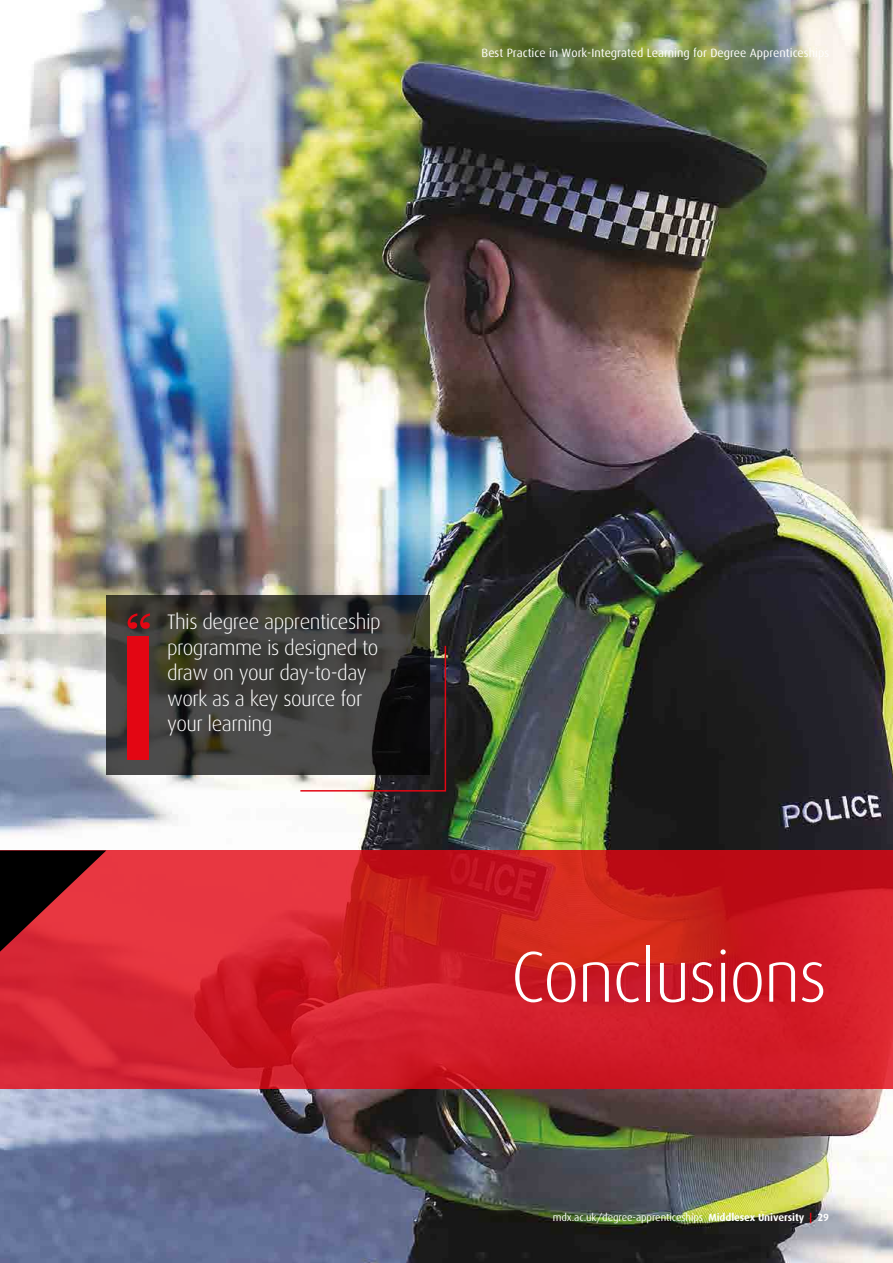
<style>
.page{position:relative;width:893px;height:1263px;background:#fff}
.page>*{position:absolute;margin:0;border:0;box-sizing:border-box;transform-origin:0 0}
.t1{font:300 72px "Dax";letter-spacing:-.025em;color:#fff}
.t2{font:300 21px/25.5px "Dax";letter-spacing:-.025em;color:#fff}
.t3{font:12px "Dax";color:#fff}
.t4{font:10.5px "Dax";letter-spacing:-.01em;color:#fff}
.s1{font-weight:700}
.s2{font-weight:700;color:#e30613}
</style>
<div class="page">
<img style="left:0;top:0;width:893px;height:1263px">
<svg style="left:0;top:850px;width:893px;height:239px;background:#d01f29"></svg>
<svg style="left:106px;top:595px;width:323px;height:180px;background:#3c3c38"></svg>
<svg style="left:128px;top:613px;width:22px;height:16px"></svg>
<div style="left:128px;top:637px;width:21px;height:123px;background:#e30613"></div>
<svg style="left:0;top:850px;width:106px;height:102px;background:#70191e"></svg>
<svg style="left:299px;top:644px;width:148px;height:148px;background:#3d3939"></svg>
<p class="t3" style="left:482px;top:46px;width:349px">Best Practice in Work-Integrated Learning for Degree Apprenticeships</p>
<p class="t2" style="left:167px;top:609px;width:215px">This degree apprenticeship programme is designed to draw on your day-to-day work as a key source for your learning</p>
<p class="t1" style="left:511px;top:937px;width:318px">Conclusions</p>
<p class="t4" style="left:553px;top:1211px;width:278px">mdx.ac.uk/degree-apprenticeships <span class="s1">Middlesex University</span> <span class="s2">|</span> <span class="s1">29</span></p>
</div>
